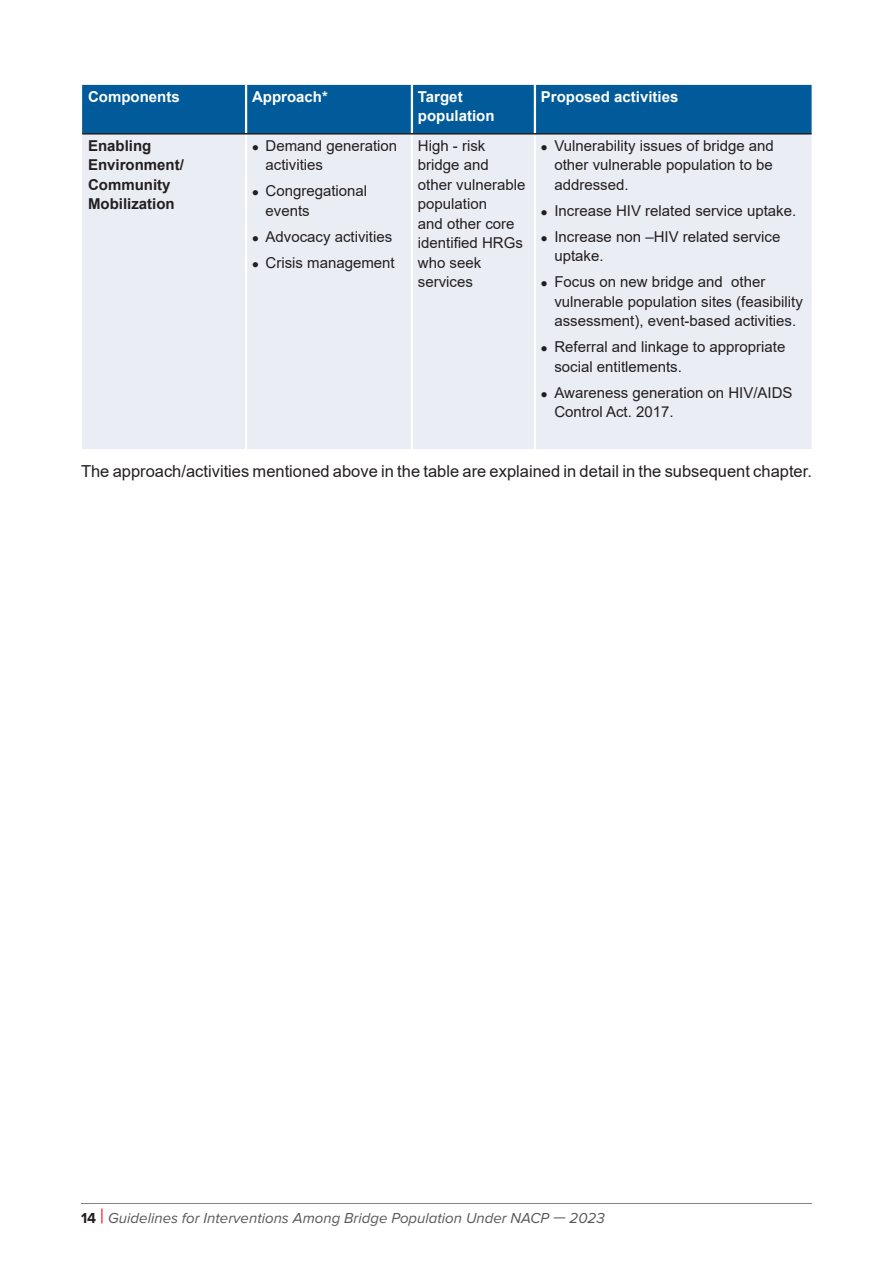
<style>
.page{position:relative;width:893px;height:1263px;background:#fff}
.page>*{position:absolute;margin:0;border:0;box-sizing:border-box;transform-origin:0 0}
.BT{font:16.5px "Arial";color:#231f20}
.Table_BT{font:15px/19.5px "Arial";color:#231f20}
.t1{font:italic 15px "Proxima Nova";color:#57585a}
.TBL_Heading{font:700 15px/19.5px "Arial";color:#fff}
.Table_BT-2{font:700 15px/19.5px "Arial";color:#231f20}
.s1{font-weight:700;font-style:normal;color:#231f20}
.s2{font-style:normal;font-size:21px;color:#ee1d23}
</style>
<div class="page">
<hr style="left:81px;top:1203px;width:731px;height:1px;background:#808285">
<div style="left:82px;top:85px;width:730px;height:48px;background:#015a99"></div>
<div style="left:82px;top:135px;width:730px;height:314px;background:#eaedf4"></div>
<hr style="left:245px;top:85px;width:2px;height:48px;background:#fff">
<hr style="left:411px;top:85px;width:2px;height:48px;background:#fff">
<hr style="left:534px;top:85px;width:2px;height:48px;background:#fff">
<hr style="left:245px;top:135px;width:2px;height:314px;background:#fff">
<hr style="left:411px;top:135px;width:2px;height:314px;background:#fff">
<hr style="left:534px;top:135px;width:2px;height:314px;background:#fff">
<hr style="left:82px;top:133px;width:164px;height:2px;background:#231f20">
<hr style="left:246px;top:133px;width:166px;height:2px;background:#231f20">
<hr style="left:412px;top:133px;width:123px;height:2px;background:#231f20">
<hr style="left:535px;top:133px;width:277px;height:2px;background:#231f20">
<svg style="left:253px;top:145px;width:5px;height:5px"></svg>
<svg style="left:253px;top:190px;width:5px;height:6px"></svg>
<svg style="left:253px;top:236px;width:5px;height:5px"></svg>
<svg style="left:253px;top:262px;width:5px;height:5px"></svg>
<svg style="left:542px;top:145px;width:5px;height:5px"></svg>
<svg style="left:542px;top:210px;width:5px;height:5px"></svg>
<svg style="left:542px;top:236px;width:5px;height:5px"></svg>
<svg style="left:542px;top:281px;width:5px;height:5px"></svg>
<svg style="left:542px;top:346px;width:5px;height:5px"></svg>
<svg style="left:542px;top:392px;width:5px;height:5px"></svg>
<p class="TBL_Heading" style="left:88px;top:87px;width:93px">Components</p>
<p class="TBL_Heading" style="left:252px;top:87px;width:77px">Approach*</p>
<p class="TBL_Heading" style="left:418px;top:87px;width:78px">Target population</p>
<p class="TBL_Heading" style="left:541px;top:87px;width:139px">Proposed activities</p>
<p class="Table_BT-2" style="left:88px;top:136px;width:97px">Enabling<br>Environment/<br>Community<br>Mobilization</p>
<p class="Table_BT" style="left:266px;top:136px;width:133px">Demand generation activities</p>
<p class="Table_BT" style="left:418px;top:136px;width:109px">High - risk bridge and other vulnerable population<br>and other core identified HRGs who seek services</p>
<p class="Table_BT" style="left:554px;top:136px;width:221px;text-align:justify">Vulnerability issues of bridge and other vulnerable population to be addressed.</p>
<p class="Table_BT" style="left:266px;top:181px;width:103px">Congregational events</p>
<p class="Table_BT" style="left:266px;top:227px;width:128px">Advocacy activities</p>
<p class="Table_BT" style="left:266px;top:253px;width:131px">Crisis management</p>
<p class="Table_BT" style="left:554px;top:201px;width:243px">Increase HIV related service uptake.</p>
<p class="Table_BT" style="left:554px;top:227px;width:227px">Increase non –HIV related service uptake.</p>
<p class="Table_BT" style="left:554px;top:272px;width:250px">Focus on new bridge and other vulnerable population sites (feasibility assessment), event-based activities.</p>
<p class="Table_BT" style="left:554px;top:337px;width:232px">Referral and linkage to appropriate social entitlements.</p>
<p class="Table_BT" style="left:554px;top:382px;width:240px">Awareness generation on HIV/AIDS<br>Control Act. 2017.</p>
<p class="BT" style="left:81px;top:460px;width:732px">The approach/activities mentioned above in the table are explained in detail in the subsequent chapter.</p>
<p class="t1" style="left:81px;top:1210px;width:525px"><span class="s1">14</span> <span class="s2">|</span> Guidelines for Interventions Among Bridge Population Under NACP — 2023</p>
</div>
